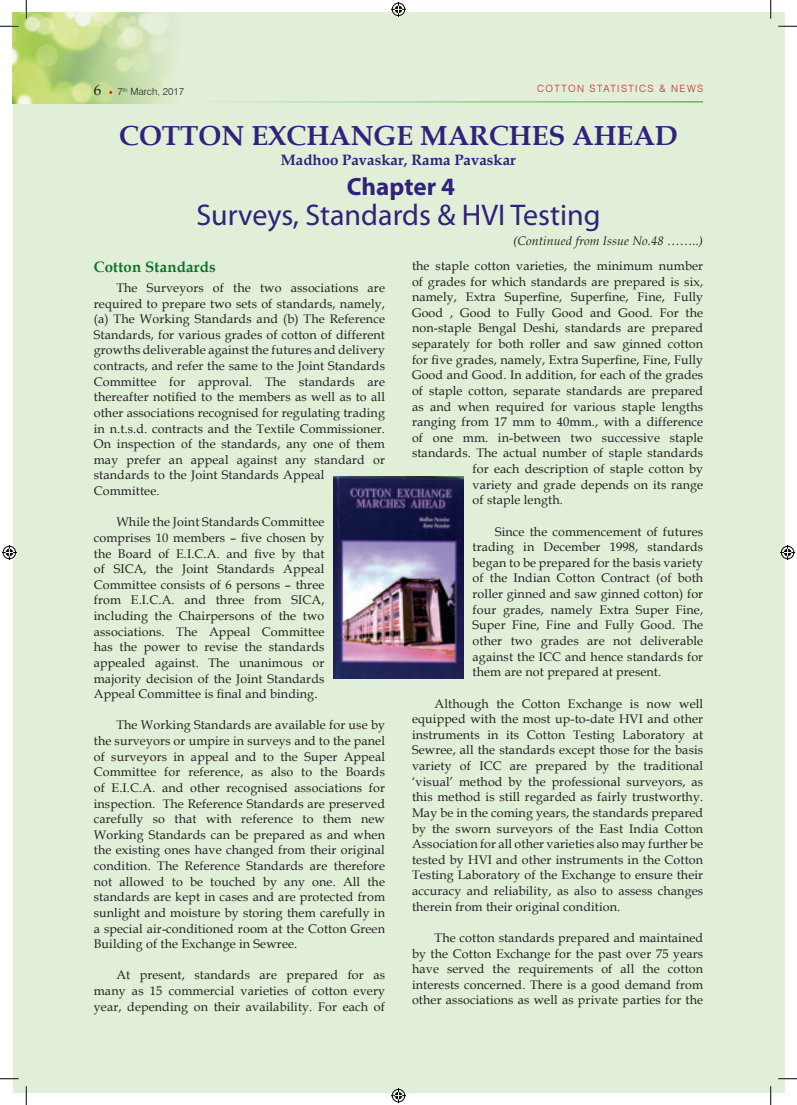
<style>
.page{position:relative;width:797px;height:1105px;background:#fff}
.page>*{position:absolute;margin:0;border:0;box-sizing:border-box;transform-origin:0 0}
.SUB_HEAD{font:30px "Myriad Pro";color:#30227b}
.BODY_BOLD{font:700 27.5px "Book Antiqua";color:#30227b}
.SUB_HEAD-2{font:700 25px "Myriad Pro";color:#30227b}
.Paragraph_Style_9{font:700 15px "Book Antiqua";color:#30227b}
.BODY_BOLD-2{font:700 15px "Book Antiqua";letter-spacing:.01em;color:#0b712d}
.t1{font:15px "Book Antiqua";color:#231f20}
.BODY_TEXT{font:12.5px/15.6px "Book Antiqua";letter-spacing:.01em;color:#231f20;text-align:justify}
.BODY_TEXT-2{font:italic 12.5px "Book Antiqua";letter-spacing:.01em;color:#231f20}
.t2{font:300 10px "Swiss 721 BT";letter-spacing:.14em;color:#d1232a}
.t3{font:300 10px "Swiss 721 BT";color:#231f20}
</style>
<div class="page">
<div style="left:13px;top:13px;width:771px;height:1079px;background:#e2efd8"></div>
<img style="left:13px;top:13px;width:158px;height:90px">
<hr style="left:181px;top:101px;width:522px;height:2px;background:#40ae49">
<img style="left:333px;top:477px;width:130px;height:201px">
<svg style="left:0;top:25px;width:19px;height:2px"></svg>
<svg style="left:778px;top:25px;width:19px;height:2px"></svg>
<svg style="left:0;top:1078px;width:19px;height:1px"></svg>
<svg style="left:778px;top:1078px;width:19px;height:1px"></svg>
<svg style="left:25px;top:0;width:2px;height:19px"></svg>
<svg style="left:25px;top:1086px;width:2px;height:19px"></svg>
<svg style="left:770px;top:0;width:1px;height:19px"></svg>
<svg style="left:770px;top:1086px;width:1px;height:19px"></svg>
<svg style="left:391px;top:2px;width:15px;height:15px"></svg>
<svg style="left:391px;top:1088px;width:15px;height:15px"></svg>
<svg style="left:2px;top:545px;width:15px;height:15px"></svg>
<svg style="left:780px;top:545px;width:15px;height:15px"></svg>
<p class="t1" style="left:94px;top:80px;width:9px">6</p>
<p class="t2" style="left:537px;top:82px;width:168px">COTTON STATISTICS &amp; NEWS</p>
<p class="t3" style="left:118px;top:86px;width:68px">7<sup>th</sup> March, 2017</p>
<p class="BODY_BOLD" style="left:119px;top:117px;width:560px">COTTON EXCHANGE MARCHES AHEAD</p>
<p class="Paragraph_Style_9" style="left:281px;top:149px;width:237px">Madhoo Pavaskar, Rama Pavaskar</p>
<p class="SUB_HEAD-2" style="left:347px;top:170px;width:110px">Chapter 4</p>
<p class="SUB_HEAD" style="left:196px;top:196px;width:406px">Surveys, Standards &amp; HVI Testing</p>
<p class="BODY_TEXT-2" style="left:513px;top:232px;width:191px">(Continued from Issue No.48 ……..)</p>
<p class="BODY_BOLD-2" style="left:94px;top:256px;width:123px">Cotton Standards</p>
<p class="BODY_TEXT" style="left:94px;top:280px;width:293px;text-align:left;text-indent:22px">The Surveyors of the two associations are required to prepare two sets of standards, namely, (a) The Working Standards and (b) The Reference Standards, for various grades of cotton of different growths deliverable against the futures and delivery contracts, and refer the same to the Joint Standards Committee for approval. The standards are thereafter notified to the members as well as to all other associations recognised for regulating trading in n.t.s.d. contracts and the Textile Commissioner.<br>On inspection of the standards, any one of them may prefer an appeal against any standard or standards to the Joint Standards Appeal Committee.</p>
<p class="BODY_TEXT" style="left:94px;top:514px;width:232px;text-indent:22px">While the Joint Standards Committee comprises 10 members – five chosen by the Board of E.I.C.A. and five by that of SICA, the Joint Standards Appeal Committee consists of 6 persons – three from E.I.C.A. and three from SICA, including the Chairpersons of the two associations. The Appeal Committee has the power to revise the standards appealed against. The unanimous or majority decision of the Joint Standards Appeal Committee is final and binding.</p>
<p class="BODY_TEXT" style="left:94px;top:717px;width:293px;text-indent:22px">The Working Standards are available for use by the surveyors or umpire in surveys and to the panel of surveyors in appeal and to the Super Appeal Committee for reference, as also to the Boards of E.I.C.A. and other recognised associations for inspection. The Reference Standards are preserved carefully so that with reference to them new Working Standards can be prepared as and when the existing ones have changed from their original condition. The Reference Standards are therefore not allowed to be touched by any one. All the standards are kept in cases and are protected from sunlight and moisture by storing them carefully in a special air-conditioned room at the Cotton Green Building of the Exchange in Sewree.</p>
<p class="BODY_TEXT" style="left:94px;top:967px;width:293px;text-indent:22px">At present, standards are prepared for as many as 15 commercial varieties of cotton every year, depending on their availability. For each of</p>
<p class="BODY_TEXT" style="left:412px;top:258px;width:293px">the staple cotton varieties, the minimum number</p>
<p class="BODY_TEXT" style="left:412px;top:273px;width:293px">of grades for which standards are prepared is six,</p>
<p class="BODY_TEXT" style="left:412px;top:289px;width:293px">namely, Extra Superfine, Superfine, Fine, Fully</p>
<p class="BODY_TEXT" style="left:412px;top:304px;width:293px">Good , Good to Fully Good and Good. For the</p>
<p class="BODY_TEXT" style="left:412px;top:320px;width:293px">non-staple Bengal Deshi, standards are prepared</p>
<p class="BODY_TEXT" style="left:412px;top:336px;width:293px">separately for both roller and saw ginned cotton</p>
<p class="BODY_TEXT" style="left:412px;top:351px;width:293px">for five grades, namely, Extra Superfine, Fine, Fully</p>
<p class="BODY_TEXT" style="left:412px;top:367px;width:293px">Good and Good. In addition, for each of the grades</p>
<p class="BODY_TEXT" style="left:412px;top:383px;width:293px">of staple cotton, separate standards are prepared</p>
<p class="BODY_TEXT" style="left:412px;top:398px;width:293px">as and when required for various staple lengths</p>
<p class="BODY_TEXT" style="left:412px;top:414px;width:293px">ranging from 17 mm to 40mm., with a difference</p>
<p class="BODY_TEXT" style="left:412px;top:429px;width:293px">of one mm. in-between two successive staple</p>
<p class="BODY_TEXT" style="left:412px;top:445px;width:293px">standards. The actual number of staple standards</p>
<p class="BODY_TEXT" style="left:472px;top:461px;width:232px">for each description of staple cotton by</p>
<p class="BODY_TEXT" style="left:472px;top:476px;width:232px">variety and grade depends on its range</p>
<p class="BODY_TEXT" style="left:472px;top:492px;width:92px">of staple length.</p>
<p class="BODY_TEXT" style="left:472px;top:523px;width:232px;text-indent:22px">Since the commencement of futures trading in December 1998, standards began to be prepared for the basis variety of the Indian Cotton Contract (of both roller ginned and saw ginned cotton) for four grades, namely Extra Super Fine, Super Fine, Fine and Fully Good. The other two grades are not deliverable against the ICC and hence standards for them are not prepared at present.</p>
<p class="BODY_TEXT" style="left:412px;top:695px;width:293px;text-indent:22px">Although the Cotton Exchange is now well equipped with the most up-to-date HVI and other instruments in its Cotton Testing Laboratory at Sewree, all the standards except those for the basis variety of ICC are prepared by the traditional ‘visual’ method by the professional surveyors, as this method is still regarded as fairly trustworthy.<br>May be in the coming years, the standards prepared by the sworn surveyors of the East India Cotton Association for all other varieties also may further be tested by HVI and other instruments in the Cotton Testing Laboratory of the Exchange to ensure their accuracy and reliability, as also to assess changes therein from their original condition.</p>
<p class="BODY_TEXT" style="left:412px;top:929px;width:293px;text-indent:22px">The cotton standards prepared and maintained by the Cotton Exchange for the past over 75 years have served the requirements of all the cotton interests concerned. There is a good demand from other associations as well as private parties for the</p>
</div>
